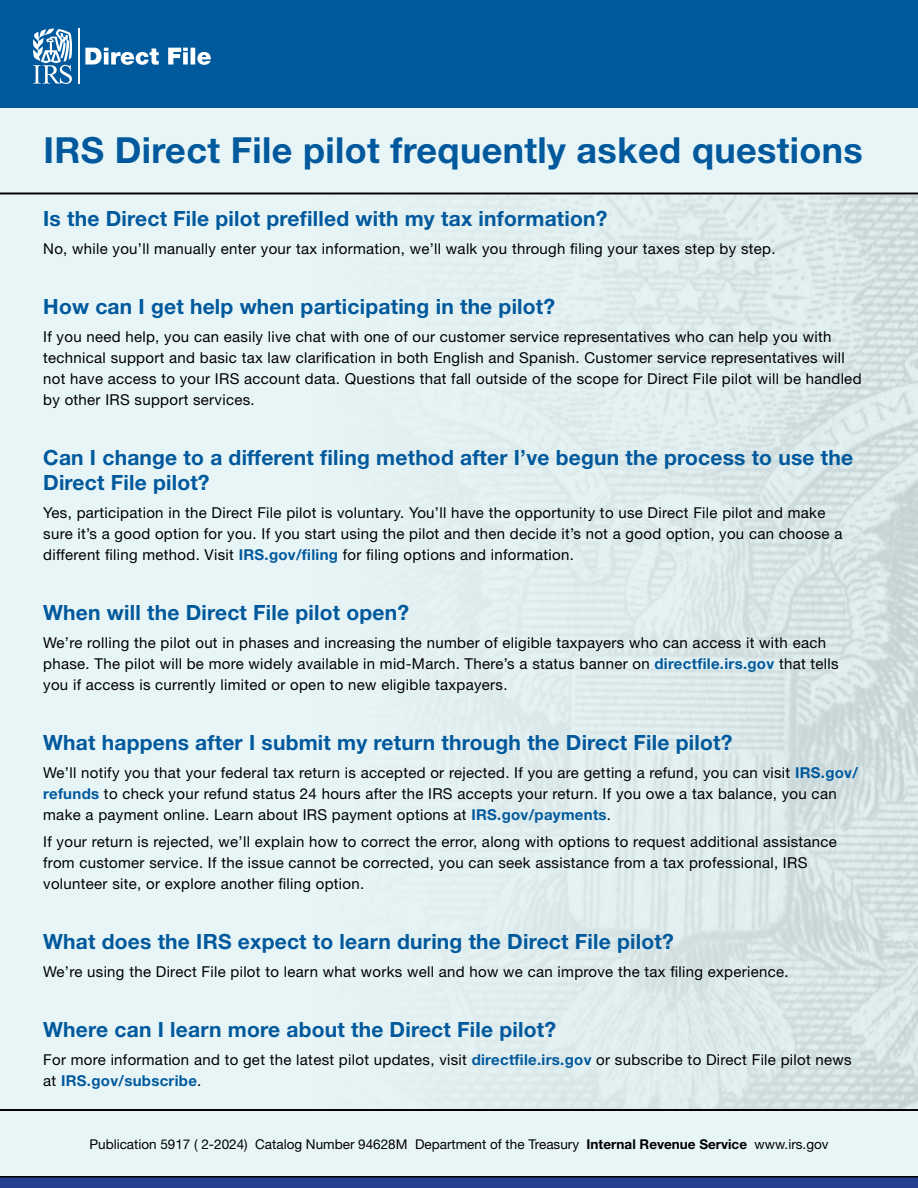
<style>
.page{position:relative;width:918px;height:1188px;background:#fff}
.page>*{position:absolute;margin:0;border:0;box-sizing:border-box;transform-origin:0 0}
.t1{font:700 36px "Helvetica Neue LT Std";letter-spacing:.01em;color:#00599c}
.t2{font:700 21px/25.5px "Helvetica Neue LT Std";letter-spacing:.01em;color:#00599c}
.t3{font:15px/21px "Helvetica Neue LT Std";letter-spacing:.02em;color:#000}
.t4{font:13.5px "Helvetica Neue LT Std";color:#000}
.s1{font-weight:700;color:#00599c}
.s2{font-weight:700}
</style>
<div class="page">
<div style="left:0;top:108px;width:918px;height:1068px;background:#e8f5f7"></div>
<div style="left:0;top:0;width:918px;height:108px;background:#00599c"></div>
<svg style="left:33px;top:28px;width:39px;height:56px"></svg>
<hr style="left:78px;top:28px;width:1px;height:56px;background:#fff">
<svg style="left:85px;top:48px;width:126px;height:17px"></svg>
<img style="left:186px;top:195px;width:732px;height:913px">
<svg style="left:0;top:1176px;width:918px;height:12px;background:#20377d"></svg>
<hr style="left:0;top:193px;width:918px;height:1px;background:#000">
<hr style="left:0;top:1109px;width:918px;height:2px;background:#000">
<h2 class="t1" style="left:44px;top:128px;width:821px">IRS Direct File pilot frequently asked questions</h2>
<h3 class="t2" style="left:43px;top:206px;width:566px">Is the Direct File pilot prefilled with my tax information?</h3>
<p class="t3" style="left:43px;top:238px;width:734px">No, while you’ll manually enter your tax information, we’ll walk you through filing your taxes step by step.</p>
<h3 class="t2" style="left:43px;top:294px;width:514px">How can I get help when participating in the pilot?</h3>
<p class="t3" style="left:43px;top:326px;width:820px">If you need help, you can easily live chat with one of our customer service representatives who can help you with technical support and basic tax law clarification in both English and Spanish. Customer service representatives will not have access to your IRS account data. Questions that fall outside of the scope for Direct File pilot will be handled by other IRS support services.</p>
<h3 class="t2" style="left:43px;top:444px;width:811px">Can I change to a different filing method after I’ve begun the process to use the<br>Direct File pilot?</h3>
<p class="t3" style="left:43px;top:502px;width:801px">Yes, participation in the Direct File pilot is voluntary. You’ll have the opportunity to use Direct File pilot and make sure it’s a good option for you. If you start using the pilot and then decide it’s not a good option, you can choose a different filing method. Visit <span class="s1">IRS.gov/filing</span> for filing options and information.</p>
<h3 class="t2" style="left:43px;top:600px;width:367px">When will the Direct File pilot open?</h3>
<p class="t3" style="left:43px;top:632px;width:797px">We’re rolling the pilot out in phases and increasing the number of eligible taxpayers who can access it with each phase. The pilot will be more widely available in mid-March. There’s a status banner on <span class="s1">directfile.irs.gov</span> that tells you if access is currently limited or open to new eligible taxpayers.</p>
<h3 class="t2" style="left:43px;top:729px;width:691px">What happens after I submit my return through the Direct File pilot?</h3>
<p class="t3" style="left:43px;top:762px;width:816px">We’ll notify you that your federal tax return is accepted or rejected. If you are getting a refund, you can visit <span class="s1">IRS.gov/ refunds</span> to check your refund status 24 hours after the IRS accepts your return. If you owe a tax balance, you can make a payment online. Learn about IRS payment options at <span class="s1">IRS.gov/payments</span>.</p>
<p class="t3" style="left:43px;top:831px;width:795px">If your return is rejected, we’ll explain how to correct the error, along with options to request additional assistance from customer service. If the issue cannot be corrected, you can seek assistance from a tax professional, IRS volunteer site, or explore another filing option.</p>
<h3 class="t2" style="left:43px;top:929px;width:632px">What does the IRS expect to learn during the Direct File pilot?</h3>
<p class="t3" style="left:43px;top:961px;width:747px">We’re using the Direct File pilot to learn what works well and how we can improve the tax filing experience.</p>
<h3 class="t2" style="left:43px;top:1017px;width:514px">Where can I learn more about the Direct File pilot?</h3>
<p class="t3" style="left:43px;top:1049px;width:810px">For more information and to get the latest pilot updates, visit <span class="s1">directfile.irs.gov</span> or subscribe to Direct File pilot news at <span class="s1">IRS.gov/subscribe</span>.</p>
<p class="t4" style="left:89px;top:1136px;width:320px">Publication 5917 ( 2-2024) Catalog Number 94628M</p>
<p class="t4" style="left:415px;top:1136px;width:334px">Department of the Treasury <span class="s2">Internal Revenue Service</span></p>
<p class="t4" style="left:755px;top:1136px;width:75px">www.irs.gov</p>
</div>
